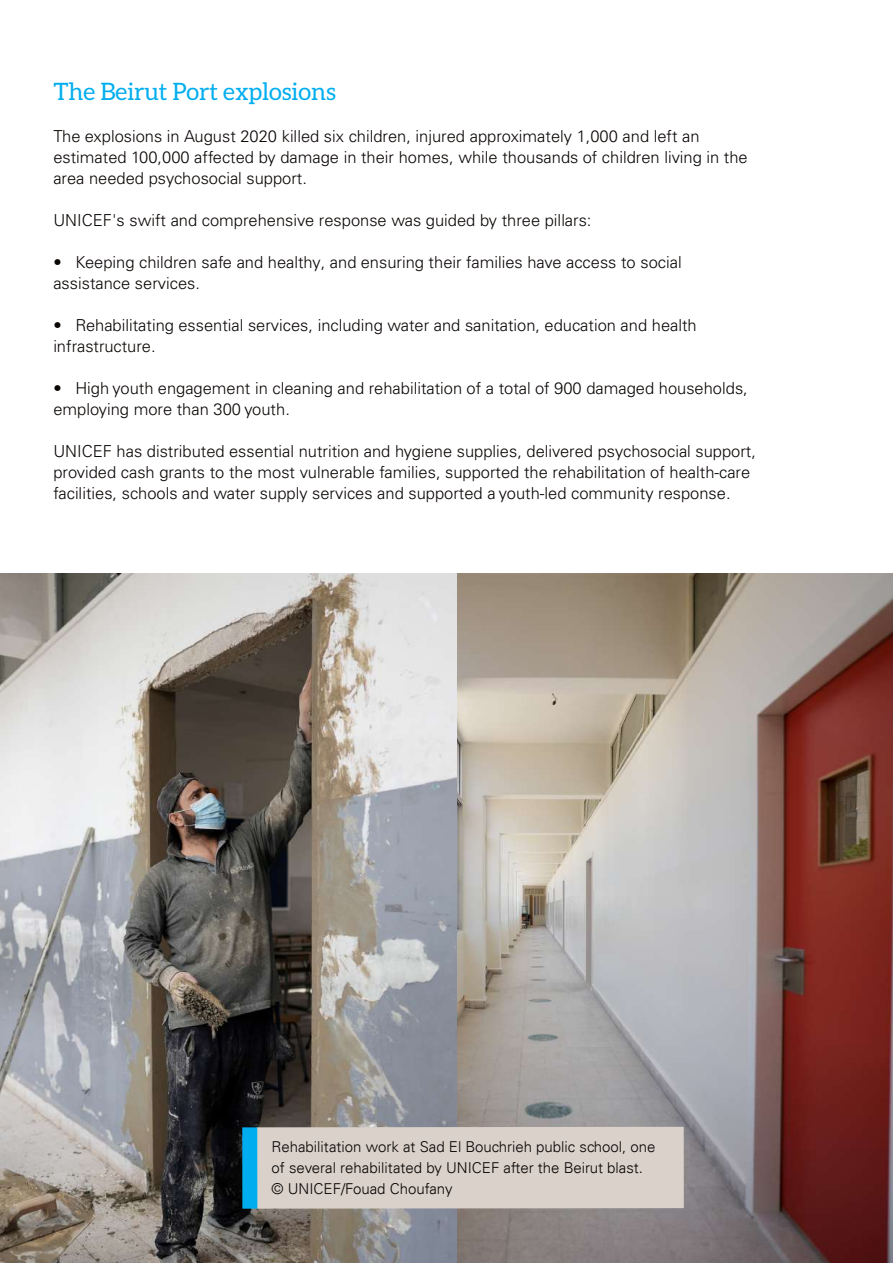
<style>
.page{position:relative;width:893px;height:1263px;background:#fff}
.page>*{position:absolute;margin:0;border:0;box-sizing:border-box;transform-origin:0 0}
.t1{font:24px "Aleo";color:#00aeef}
.t2{font:300 16.5px/21px "Univers LT Pro 45";color:#0a0604}
.t3{font:300 15px/21px "Univers LT";color:#0a0604}
</style>
<div class="page">
<img style="left:457px;top:573px;width:436px;height:690px">
<img style="left:0;top:573px;width:457px;height:690px">
<div style="left:257px;top:1127px;width:427px;height:82px;background:#d9d1ca"></div>
<div style="left:242px;top:1127px;width:15px;height:82px;background:#00aeef"></div>
<h1 class="t1" style="left:53px;top:78px;width:284px">The Beirut Port explosions</h1>
<p class="t2" style="left:53px;top:126px;width:696px">The explosions in August 2020 killed six children, injured approximately 1,000 and left an estimated 100,000 affected by damage in their homes, while thousands of children living in the area needed psychosocial support.</p>
<p class="t2" style="left:53px;top:210px;width:540px">UNICEF's swift and comprehensive response was guided by three pillars:</p>
<p class="t2" style="left:53px;top:252px;width:630px">• Keeping children safe and healthy, and ensuring their families have access to social assistance services.</p>
<p class="t2" style="left:53px;top:315px;width:645px">• Rehabilitating essential services, including water and sanitation, education and health infrastructure.</p>
<p class="t2" style="left:53px;top:378px;width:696px">• High youth engagement in cleaning and rehabilitation of a total of 900 damaged households, employing more than 300 youth.</p>
<p class="t2" style="left:53px;top:441px;width:704px">UNICEF has distributed essential nutrition and hygiene supplies, delivered psychosocial support, provided cash grants to the most vulnerable families, supported the rehabilitation of health-care facilities, schools and water supply services and supported a youth-led community response.</p>
<p class="t3" style="left:272px;top:1136px;width:385px">Rehabilitation work at Sad El Bouchrieh public school, one of several rehabilitated by UNICEF after the Beirut blast. © UNICEF/Fouad Choufany</p>
</div>
